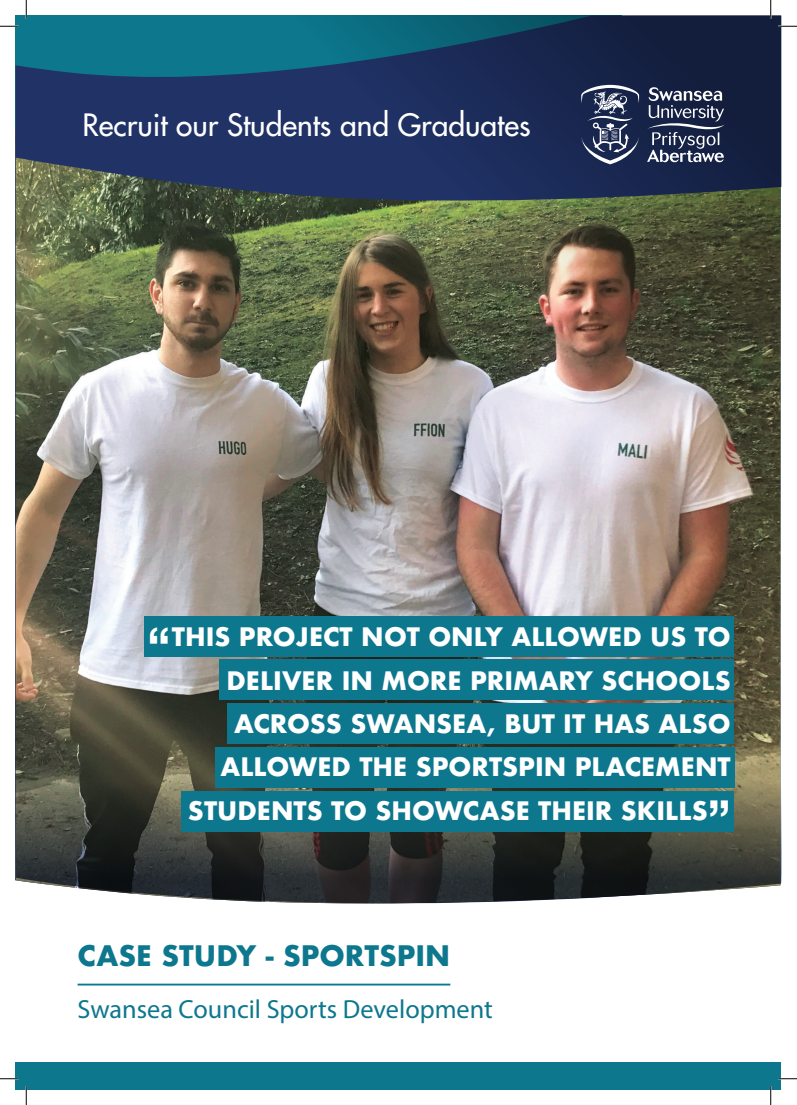
<style>
.page{position:relative;width:797px;height:1105px;background:#fff}
.page>*{position:absolute;margin:0;border:0;box-sizing:border-box;transform-origin:0 0}
.t1{font:700 49.5px "Helvetica Neue";color:#fff}
.t2{font:30px "Futura";color:#fff}
.t3{font:700 27.5px "Futura";color:#0d778d}
.t4{font:26.25px "Myriad Pro";color:#0d778d}
.t5{font:700 24.75px/43.4px "Futura";color:#fff;text-align:right}
.s1{font-family:"Helvetica Neue";font-size:49.5px}
</style>
<div class="page">
<img style="left:16px;top:664px;width:764px;height:118px">
<div style="left:16px;top:1062px;width:765px;height:27px;background:#0d778d"></div>
<img style="left:16px;top:16px;width:765px;height:648px">
<svg style="left:581px;top:85px;width:58px;height:79px;background:#4b5574"></svg>
<svg style="left:647px;top:87px;width:77px;height:75px;background:#4f5872"></svg>
<svg style="left:16px;top:782px;width:765px;height:122px;background:#434642"></svg>
<hr style="left:78px;top:984px;width:372px;height:1px;background:#0d778d">
<div style="left:144px;top:617px;width:590px;height:40px;background:#0d778d"></div>
<div style="left:219px;top:660px;width:515px;height:40px;background:#0d778d"></div>
<div style="left:227px;top:703px;width:507px;height:40px;background:#0d778d"></div>
<div style="left:215px;top:747px;width:519px;height:41px;background:#0d778d"></div>
<div style="left:181px;top:792px;width:553px;height:40px;background:#0d778d"></div>
<svg style="left:0;top:25px;width:19px;height:2px"></svg>
<svg style="left:778px;top:25px;width:19px;height:2px"></svg>
<svg style="left:0;top:1078px;width:19px;height:1px"></svg>
<svg style="left:778px;top:1078px;width:19px;height:1px"></svg>
<svg style="left:25px;top:0;width:2px;height:19px"></svg>
<svg style="left:25px;top:1086px;width:2px;height:19px"></svg>
<svg style="left:770px;top:0;width:1px;height:19px"></svg>
<svg style="left:770px;top:1086px;width:1px;height:19px"></svg>
<p class="t2" style="left:83px;top:106px;width:449px">Recruit our Students and Graduates</p>
<p class="t1" style="left:148px;top:607px;width:24px">“</p>
<p class="t5" style="left:172px;top:615px;width:560px">THIS PROJECT NOT ONLY ALLOWED US TO DELIVER IN MORE PRIMARY SCHOOLS ACROSS SWANSEA, BUT IT HAS ALSO ALLOWED THE SPORTSPIN PLACEMENT STUDENTS TO SHOWCASE THEIR SKILLS<span class="s1">”</span></p>
<p class="t3" style="left:78px;top:936px;width:374px">CASE STUDY - SPORTSPIN</p>
<p class="t4" style="left:78px;top:993px;width:417px">Swansea Council Sports Development</p>
</div>
